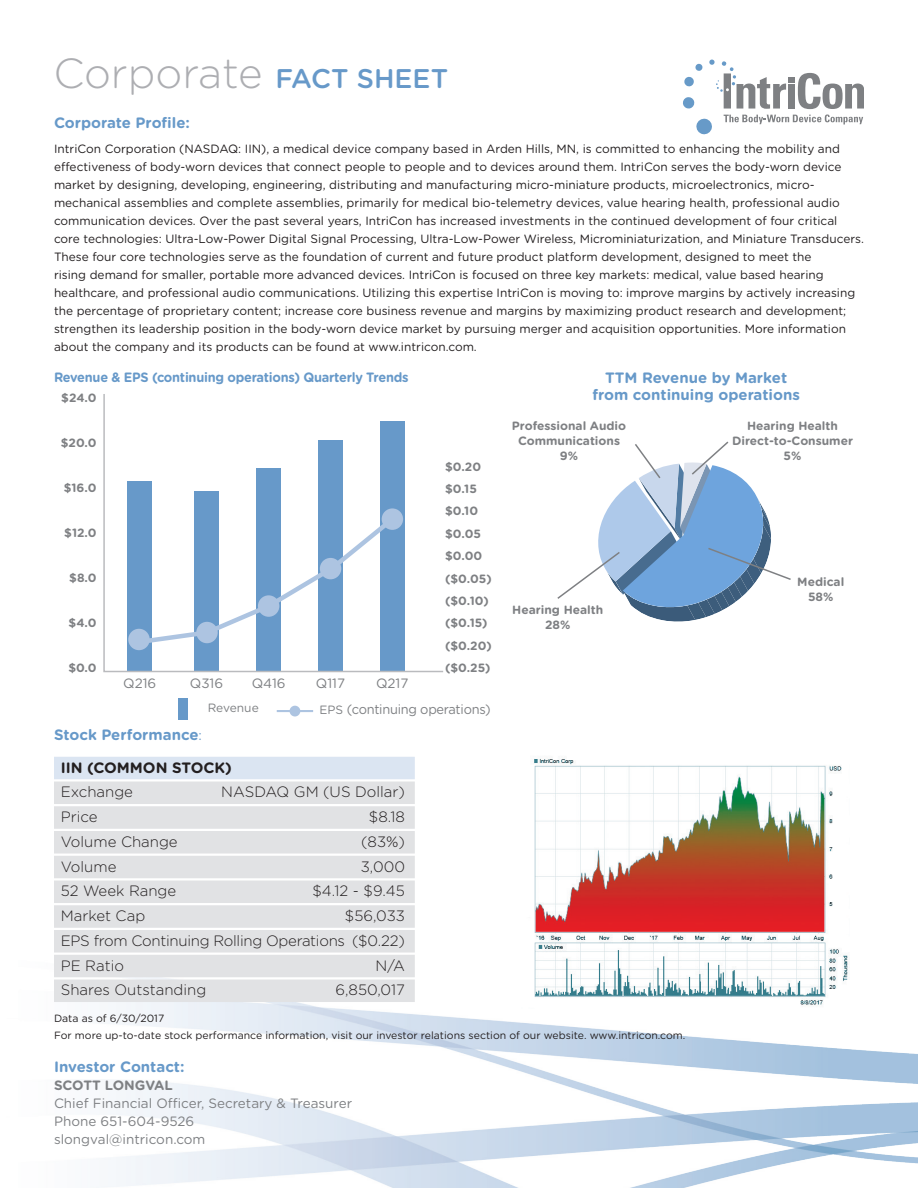
<style>
.page{position:relative;width:918px;height:1188px;background:#fff}
.page>*{position:absolute;margin:0;border:0;box-sizing:border-box;transform-origin:0 0}
.t1{font:300 42px "Gotham Rounded";letter-spacing:-.005em;color:#adaeb2}
.STOCK_table_grey{font:300 15px "Gotham Rounded";color:#231f20}
.sub_blu_bold_copynos{font:700 15px "Gotham Rounded";color:#6799c9}
.sub_blu_bold{font:700 15px "Gotham Rounded";color:#6799c9}
.STOCK_table_grey_par{font:300 15px "Gotham Rounded";letter-spacing:-.02em;color:#231f20}
.STOCK_table_grey_par-2{font:300 15px "Gotham Rounded";color:#231f20}
.STOCK_table_blu{font:700 15px "Gotham Rounded";color:#231f20}
.t2{font:13.5px "Gotham Rounded";color:#7e8083}
.sub_blu_bold-2{font:700 13.5px "Gotham Rounded";letter-spacing:-.02em;color:#6799c9;scale:.95 1}
.t3{font:13.5px "Gotham Rounded";letter-spacing:-.02em;color:#7e8083;scale:.95 1}
.t4{font:700 13.5px "Gotham Rounded";letter-spacing:-.005em;color:#7e8083}
.t5{font:12px/18px "Gotham Rounded";color:#231f20}
.t6{font:700 12px/15px "Gotham Rounded";color:#7e8083;text-align:center}
.t7{font:12px "Gotham Rounded";letter-spacing:-.005em;color:#7e8083}
.text{font:10.5px "Gotham Rounded";color:#231f20}
.s1{font-weight:500;font-size:27px;color:#6799c9}
.s2{font-size:12px}
.s3{font-weight:400;font-size:13.5px}
</style>
<div class="page">
<img style="left:54px;top:977px;width:864px;height:211px">
<svg style="left:696px;top:118px;width:16px;height:16px"></svg>
<svg style="left:683px;top:97px;width:12px;height:12px"></svg>
<svg style="left:684px;top:63px;width:19px;height:24px"></svg>
<div style="left:788px;top:84px;width:7px;height:25px;background:#7e8083"></div>
<svg style="left:798px;top:73px;width:66px;height:36px"></svg>
<svg style="left:709px;top:60px;width:77px;height:49px"></svg>
<div style="left:788px;top:77px;width:7px;height:6px;background:#7e8083"></div>
<svg style="left:724px;top:115px;width:139px;height:9px"></svg>
<div style="left:54px;top:757px;width:361px;height:22px;background:#dbe5f2"></div>
<div style="left:54px;top:782px;width:361px;height:22px;background:#e1e2e4"></div>
<div style="left:54px;top:806px;width:361px;height:23px;background:#e1e2e4"></div>
<div style="left:54px;top:831px;width:361px;height:23px;background:#e1e2e4"></div>
<div style="left:54px;top:856px;width:361px;height:22px;background:#e1e2e4"></div>
<div style="left:54px;top:881px;width:361px;height:22px;background:#e1e2e4"></div>
<div style="left:54px;top:905px;width:361px;height:23px;background:#e1e2e4"></div>
<div style="left:54px;top:930px;width:361px;height:23px;background:#e1e2e4"></div>
<div style="left:54px;top:955px;width:361px;height:22px;background:#e1e2e4"></div>
<div style="left:54px;top:980px;width:361px;height:22px;background:#e1e2e4"></div>
<div style="left:178px;top:698px;width:10px;height:22px;background:#6799c9"></div>
<div style="left:290px;top:706px;width:10px;height:10px;background:#adc4e1;border-radius:50%"></div>
<hr style="left:277px;top:710px;width:36px;height:2px;background:#adc4e1">
<svg style="left:103px;top:394px;width:341px;height:279px"></svg>
<div style="left:128px;top:629px;width:22px;height:21px;background:#adc4e1;border-radius:50%"></div>
<div style="left:382px;top:508px;width:21px;height:22px;background:#adc4e1;border-radius:50%"></div>
<svg style="left:135px;top:513px;width:264px;height:134px"></svg>
<svg style="left:557px;top:441px;width:234px;height:181px"></svg>
<img style="left:522px;top:759px;width:327px;height:250px">
<p class="t1" style="left:54px;top:45px;width:396px">Corporate <span class="s1">FACT SHEET</span></p>
<p class="sub_blu_bold_copynos" style="left:54px;top:112px;width:138px">Corporate Profile:</p>
<p class="t5" style="left:54px;top:139px;width:812px">IntriCon Corporation (NASDAQ: IIN), a medical device company based in Arden Hills, MN, is committed to enhancing the mobility and effectiveness of body-worn devices that connect people to people and to devices around them. IntriCon serves the body-worn device market by designing, developing, engineering, distributing and manufacturing micro-miniature products, microelectronics, micro&shy;mechanical assemblies and complete assemblies, primarily for medical bio-telemetry devices, value hearing health, professional audio communication devices. Over the past several years, IntriCon has increased investments in the continued development of four critical core technologies: Ultra-Low-Power Digital Signal Processing, Ultra-Low-Power Wireless, Microminiaturization, and Miniature Transducers.<br>These four core technologies serve as the foundation of current and future product platform development, designed to meet the<br>rising demand for smaller, portable more advanced devices. IntriCon is focused on three key markets: medical, value based hearing healthcare, and professional audio communications. Utilizing this expertise IntriCon is moving to: improve margins by actively increasing the percentage of proprietary content; increase core business revenue and margins by maximizing product research and development; strengthen its leadership position in the body-worn device market by pursuing merger and acquisition opportunities. More information about the company and its products can be found at www.intricon.com.</p>
<p class="sub_blu_bold-2" style="left:54px;top:367px;width:375px">Revenue &amp; EPS (continuing operations) Quarterly Trends</p>
<p class="t6" style="left:61px;top:390px;width:37px">$24.0</p>
<p class="t6" style="left:61px;top:435px;width:37px">$20.0</p>
<p class="t6" style="left:64px;top:480px;width:34px">$16.0</p>
<p class="t6" style="left:64px;top:525px;width:34px">$12.0</p>
<p class="t6" style="left:69px;top:570px;width:29px">$8.0</p>
<p class="t6" style="left:69px;top:615px;width:29px">$4.0</p>
<p class="t6" style="left:68px;top:660px;width:30px">$0.0</p>
<p class="t2" style="left:123px;top:674px;width:35px">Q216</p>
<p class="t2" style="left:190px;top:674px;width:35px">Q316</p>
<p class="t2" style="left:252px;top:674px;width:35px">Q416</p>
<p class="t2" style="left:316px;top:674px;width:31px">Q117</p>
<p class="t2" style="left:376px;top:674px;width:34px">Q217</p>
<p class="t6" style="left:445px;top:458px;width:37px">$0.20</p>
<p class="t6" style="left:445px;top:481px;width:33px">$0.15</p>
<p class="t6" style="left:445px;top:503px;width:34px">$0.10</p>
<p class="t6" style="left:445px;top:526px;width:37px">$0.05</p>
<p class="t6" style="left:445px;top:548px;width:38px">$0.00</p>
<p class="t6" style="left:445px;top:570px;width:48px">($0.05)</p>
<p class="t6" style="left:445px;top:593px;width:45px">($0.10)</p>
<p class="t6" style="left:445px;top:615px;width:44px">($0.15)</p>
<p class="t6" style="left:445px;top:638px;width:48px">($0.20)</p>
<p class="t6" style="left:445px;top:660px;width:47px">($0.25)</p>
<p class="t7" style="left:208px;top:700px;width:53px">Revenue</p>
<p class="t3" style="left:320px;top:700px;width:182px"><span class="s2">EPS</span> (continuing operations)</p>
<p class="sub_blu_bold" style="left:605px;top:367px;width:184px">TTM Revenue by Market</p>
<p class="sub_blu_bold" style="left:592px;top:384px;width:209px">from continuing operations</p>
<p class="t6" style="left:512px;top:418px;width:116px">Professional Audio<br>Communications</p>
<p class="t6" style="left:560px;top:448px;width:20px">9%</p>
<p class="t6" style="left:512px;top:601px;width:93px">Hearing Health</p>
<p class="t6" style="left:545px;top:616px;width:27px">28%</p>
<p class="t6" style="left:747px;top:418px;width:93px">Hearing Health</p>
<p class="t6" style="left:732px;top:433px;width:123px">Direct-to-Consumer</p>
<p class="t6" style="left:784px;top:448px;width:19px">5%</p>
<p class="t6" style="left:797px;top:574px;width:49px">Medical</p>
<p class="t6" style="left:808px;top:589px;width:27px">58%</p>
<p class="sub_blu_bold_copynos" style="left:54px;top:724px;width:150px">Stock Performance<span class="s3">:</span></p>
<p class="STOCK_table_blu" style="left:61px;top:756px;width:173px">IIN (COMMON STOCK)</p>
<p class="STOCK_table_grey_par-2" style="left:61px;top:782px;width:74px">Exchange</p>
<p class="STOCK_table_grey_par-2" style="left:221px;top:782px;width:185px">NASDAQ GM (US Dollar)</p>
<p class="STOCK_table_grey" style="left:61px;top:807px;width:38px">Price</p>
<p class="STOCK_table_grey" style="left:369px;top:807px;width:38px">$8.18</p>
<p class="STOCK_table_grey" style="left:61px;top:831px;width:118px">Volume Change</p>
<p class="STOCK_table_grey" style="left:361px;top:831px;width:45px">(83%)</p>
<p class="STOCK_table_grey" style="left:61px;top:856px;width:57px">Volume</p>
<p class="STOCK_table_grey" style="left:361px;top:856px;width:46px">3,000</p>
<p class="STOCK_table_grey" style="left:61px;top:881px;width:117px">52 Week Range</p>
<p class="STOCK_table_grey" style="left:312px;top:881px;width:94px">$4.12 - $9.45</p>
<p class="STOCK_table_grey" style="left:61px;top:906px;width:86px">Market Cap</p>
<p class="STOCK_table_grey" style="left:345px;top:906px;width:62px">$56,033</p>
<p class="STOCK_table_grey_par" style="left:61px;top:930px;width:346px">EPS from Continuing Rolling Operations ($0.22)</p>
<p class="STOCK_table_grey" style="left:61px;top:955px;width:65px">PE Ratio</p>
<p class="STOCK_table_grey" style="left:376px;top:955px;width:31px">N/A</p>
<p class="STOCK_table_grey" style="left:61px;top:980px;width:147px">Shares Outstanding</p>
<p class="STOCK_table_grey" style="left:335px;top:980px;width:71px">6,850,017</p>
<p class="text" style="left:54px;top:1011px;width:112px">Data as of 6/30/2017</p>
<p class="text" style="left:54px;top:1028px;width:633px">For more up-to-date stock performance information, visit our investor relations section of our website. www.intricon.com.</p>
<p class="sub_blu_bold_copynos" style="left:54px;top:1055px;width:132px">Investor Contact:</p>
<p class="t4" style="left:54px;top:1075px;width:120px">SCOTT LONGVAL</p>
<p class="t2" style="left:54px;top:1094px;width:300px">Chief Financial Officer, Secretary &amp; Treasurer</p>
<p class="t2" style="left:54px;top:1112px;width:142px">Phone 651-604-9526</p>
<p class="t2" style="left:54px;top:1130px;width:153px">slongval@intricon.com</p>
</div>
